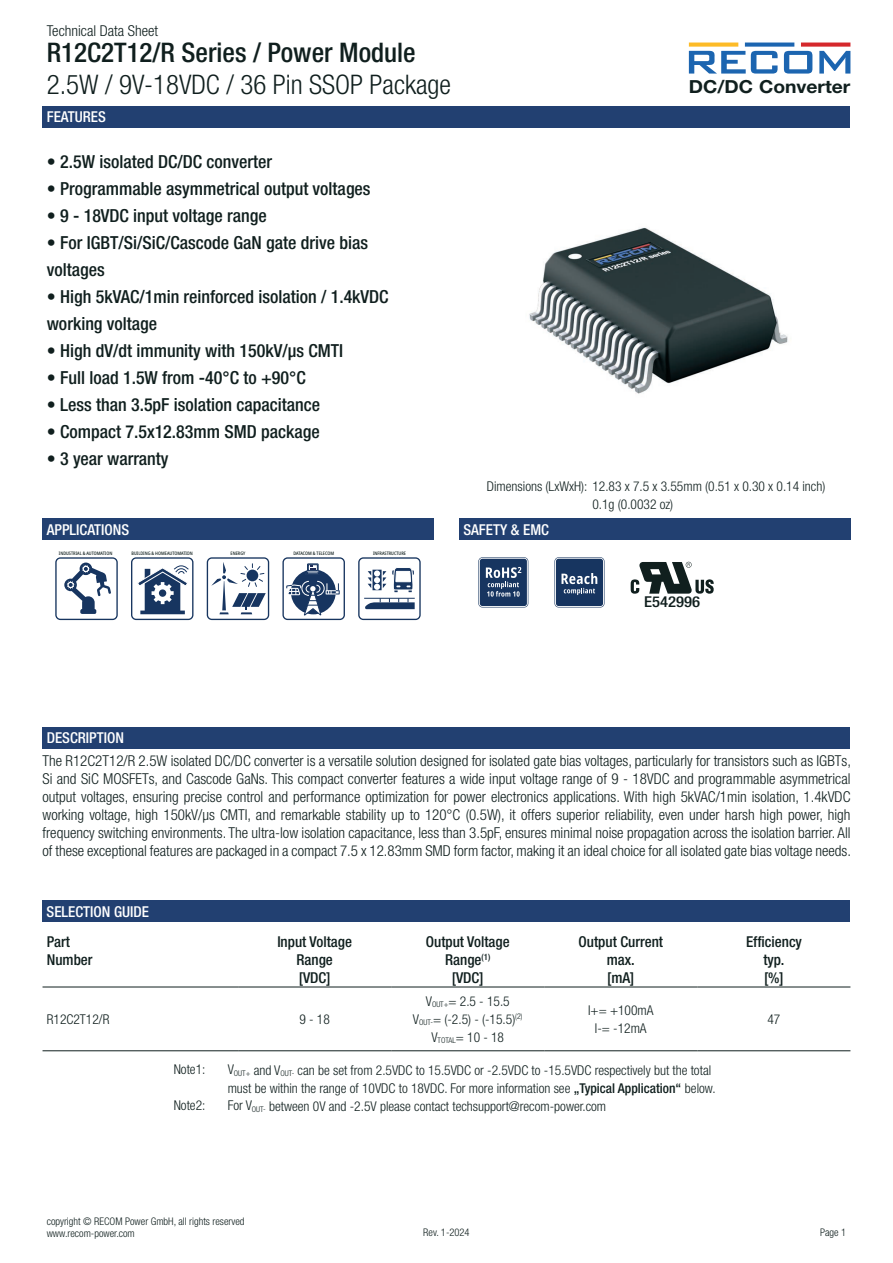
<style>
.page{position:relative;width:893px;height:1263px;background:#fff}
.page>*{position:absolute;margin:0;border:0;box-sizing:border-box;transform-origin:0 0}
.t1{font:300 condensed 27px "Helvetica Neue LT Std";color:#101f1e}
.t2{font:500 condensed 27px "Helvetica Neue LT Std";color:#101f1e}
.t3{font:500 condensed 18px/27px "Helvetica Neue LT Std";color:#101f1e}
.t4{font:700 18px "Helvetica Neue LT Std";color:#101f1e;scale:1.07 1}
.t5{font:300 condensed 15px/18px "Helvetica Neue LT Std";color:#101f1e;text-align:justify}
.t6{font:500 condensed 15px/18px "Helvetica Neue LT Std";color:#101f1e;text-align:center}
.t7{font:500 condensed 15px "Helvetica Neue LT Std";color:#fff}
.t8{font:500 condensed 15px "Helvetica Neue LT Std";color:#101f1e;scale:1.11 1}
.t9{font:300 condensed 13.5px/18px "Helvetica Neue LT Std";color:#101f1e;text-align:center}
.t10{font:300 condensed 10.5px/11.2px "Helvetica Neue LT Std";color:#101f1e}
.t11{font:500 condensed 4.8px "Noto Sans";color:#101f1e}
.s1{font-weight:500}
</style>
<div class="page">
<svg style="left:689px;top:43px;width:49px;height:4px"></svg>
<svg style="left:745px;top:43px;width:49px;height:4px"></svg>
<svg style="left:801px;top:43px;width:49px;height:4px"></svg>
<svg style="left:689px;top:51px;width:89px;height:23px"></svg>
<svg style="left:784px;top:51px;width:28px;height:23px"></svg>
<svg style="left:819px;top:51px;width:31px;height:23px"></svg>
<svg style="left:358px;top:557px;width:63px;height:63px"></svg>
<svg style="left:131px;top:557px;width:62px;height:63px"></svg>
<svg style="left:207px;top:557px;width:62px;height:63px"></svg>
<svg style="left:55px;top:557px;width:63px;height:63px"></svg>
<svg style="left:282px;top:557px;width:63px;height:63px"></svg>
<svg style="left:478px;top:557px;width:50px;height:50px;background:#475f81"></svg>
<svg style="left:554px;top:557px;width:50px;height:50px;background:#425a7d"></svg>
<hr style="left:43px;top:1050px;width:195px;height:1px;background:#101f1e">
<hr style="left:238px;top:1050px;width:153px;height:1px;background:#101f1e">
<hr style="left:391px;top:1050px;width:153px;height:1px;background:#101f1e">
<hr style="left:544px;top:1050px;width:153px;height:1px;background:#101f1e">
<hr style="left:697px;top:1050px;width:153px;height:1px;background:#101f1e">
<hr style="left:43px;top:987px;width:195px;height:1px;background:#101f1e">
<hr style="left:238px;top:987px;width:153px;height:1px;background:#101f1e">
<hr style="left:391px;top:987px;width:153px;height:1px;background:#101f1e">
<hr style="left:544px;top:987px;width:153px;height:1px;background:#101f1e">
<hr style="left:697px;top:987px;width:153px;height:1px;background:#101f1e">
<svg style="left:631px;top:562px;width:83px;height:32px"></svg>
<div style="left:42px;top:901px;width:808px;height:21px;background:#224071"></div>
<div style="left:43px;top:727px;width:807px;height:21px;background:#224071"></div>
<div style="left:43px;top:519px;width:391px;height:21px;background:#224071"></div>
<div style="left:43px;top:106px;width:807px;height:22px;background:#224071"></div>
<div style="left:459px;top:519px;width:391px;height:21px;background:#224071"></div>
<img style="left:529px;top:227px;width:259px;height:167px">
<p class="t5" style="left:47px;top:22px;width:113px">Technical Data Sheet</p>
<h1 class="t1" style="left:47px;top:69px;width:406px">2.5W / 9V-18VDC / 36 Pin SSOP Package</h1>
<p class="t4" style="left:689px;top:75px;width:153px">DC/DC Converter</p>
<h1 class="t2" style="left:47px;top:36px;width:370px">R12C2T12/R Series / Power Module</h1>
<p class="t7" style="left:47px;top:108px;width:61px">FEATURES</p>
<p class="t3" style="left:47px;top:148px;width:227px">• 2.5W isolated DC/DC converter</p>
<p class="t3" style="left:47px;top:175px;width:325px">• Programmable asymmetrical output voltages</p>
<p class="t3" style="left:47px;top:202px;width:222px">• 9 - 18VDC input voltage range</p>
<p class="t3" style="left:47px;top:229px;width:323px">• For IGBT/Si/SiC/Cascode GaN gate drive bias voltages</p>
<p class="t3" style="left:47px;top:283px;width:343px">• High 5kVAC/1min reinforced isolation / 1.4kVDC working voltage</p>
<p class="t3" style="left:47px;top:337px;width:298px">• High dV/dt immunity with 150kV/μs CMTI</p>
<p class="t3" style="left:47px;top:364px;width:260px">• Full load 1.5W from -40°C to +90°C</p>
<p class="t3" style="left:47px;top:391px;width:275px">• Less than 3.5pF isolation capacitance</p>
<p class="t3" style="left:47px;top:418px;width:274px">• Compact 7.5x12.83mm SMD package</p>
<p class="t3" style="left:47px;top:445px;width:123px">• 3 year warranty</p>
<p class="t7" style="left:47px;top:520px;width:84px">APPLICATIONS</p>
<p class="t11" style="left:59px;top:550px;width:55px">INDUSTRIAL &amp; AUTOMATION</p>
<p class="t11" style="left:132px;top:550px;width:63px">BUILDING &amp; HOMEAUTOMATION</p>
<p class="t11" style="left:231px;top:550px;width:16px">ENERGY</p>
<p class="t11" style="left:293px;top:550px;width:42px">DATACOM &amp; TELECOM</p>
<p class="t11" style="left:373px;top:550px;width:35px">INFRASTRUCTURE</p>
<p class="t7" style="left:47px;top:729px;width:79px">DESCRIPTION</p>
<p class="t9" style="left:487px;top:477px;width:340px">Dimensions (LxWxH): 12.83 x 7.5 x 3.55mm (0.51 x 0.30 x 0.14 inch)</p>
<p class="t7" style="left:463px;top:520px;width:87px">SAFETY &amp; EMC</p>
<p class="t9" style="left:592px;top:495px;width:82px">0.1g (0.0032 oz)</p>
<p class="t8" style="left:644px;top:593px;width:52px">E542996</p>
<p class="t5" style="left:43px;top:752px;width:810px">The R12C2T12/R 2.5W isolated DC/DC converter is a versatile solution designed for isolated gate bias voltages, particularly for transistors such as IGBTs, Si and SiC MOSFETs, and Cascode GaNs. This compact converter features a wide input voltage range of 9 - 18VDC and programmable asymmetrical output voltages, ensuring precise control and performance optimization for power electronics applications. With high 5kVAC/1min isolation, 1.4kVDC working voltage, high 150kV/μs CMTI, and remarkable stability up to 120°C (0.5W), it offers superior reliability, even under harsh high power, high frequency switching environments. The ultra-low isolation capacitance, less than 3.5pF, ensures minimal noise propagation across the isolation barrier. All of these exceptional features are packaged in a compact 7.5 x 12.83mm SMD form factor, making it an ideal choice for all isolated gate bias voltage needs.</p>
<p class="t7" style="left:47px;top:902px;width:104px">SELECTION GUIDE</p>
<p class="t6" style="left:47px;top:932px;width:47px;text-align:left">Part<br>Number</p>
<p class="t6" style="left:277px;top:932px;width:76px">Input Voltage<br>Range<br>[VDC]</p>
<p class="t6" style="left:426px;top:932px;width:85px">Output Voltage<br>Range<sup>(1)<br></sup>[VDC]</p>
<p class="t6" style="left:578px;top:932px;width:86px">Output Current max.<br>[mA]</p>
<p class="t6" style="left:746px;top:932px;width:57px">Efficiency typ.<br>[%]</p>
<p class="t9" style="left:47px;top:1010px;width:64px">R12C2T12/R</p>
<p class="t9" style="left:299px;top:1010px;width:32px">9 - 18</p>
<p class="t9" style="left:413px;top:992px;width:111px">V<sub>OUT+</sub>= 2.5 - 15.5<br>V<sub>OUT-</sub>= (-2.5) - (-15.5)<sup>(2)<br></sup>V<sub>TOTAL</sub>= 10 - 18</p>
<p class="t9" style="left:588px;top:1001px;width:67px">I+= +100mA<br>I-= -12mA</p>
<p class="t9" style="left:767px;top:1010px;width:14px">47</p>
<p class="t9" style="left:174px;top:1060px;width:33px">Note1:</p>
<p class="t9" style="left:228px;top:1060px;width:489px;text-align:left">V<sub>OUT+</sub> and V<sub>OUT-</sub> can be set from 2.5VDC to 15.5VDC or -2.5VDC to -15.5VDC respectively but the total must be within the range of 10VDC to 18VDC. For more information see <span class="s1">„Typical Application“</span> below.</p>
<p class="t9" style="left:174px;top:1096px;width:33px">Note2:</p>
<p class="t9" style="left:228px;top:1096px;width:380px">For V<sub>OUT-</sub> between 0V and -2.5V please contact techsupport@recom-power.com</p>
<p class="t10" style="left:47px;top:1216px;width:199px">copyright © RECOM Power GmbH, all rights reserved www.recom-power.com</p>
<p class="t10" style="left:423px;top:1226px;width:48px">Rev. 1-2024</p>
<p class="t10" style="left:820px;top:1226px;width:28px">Page 1</p>
</div>
